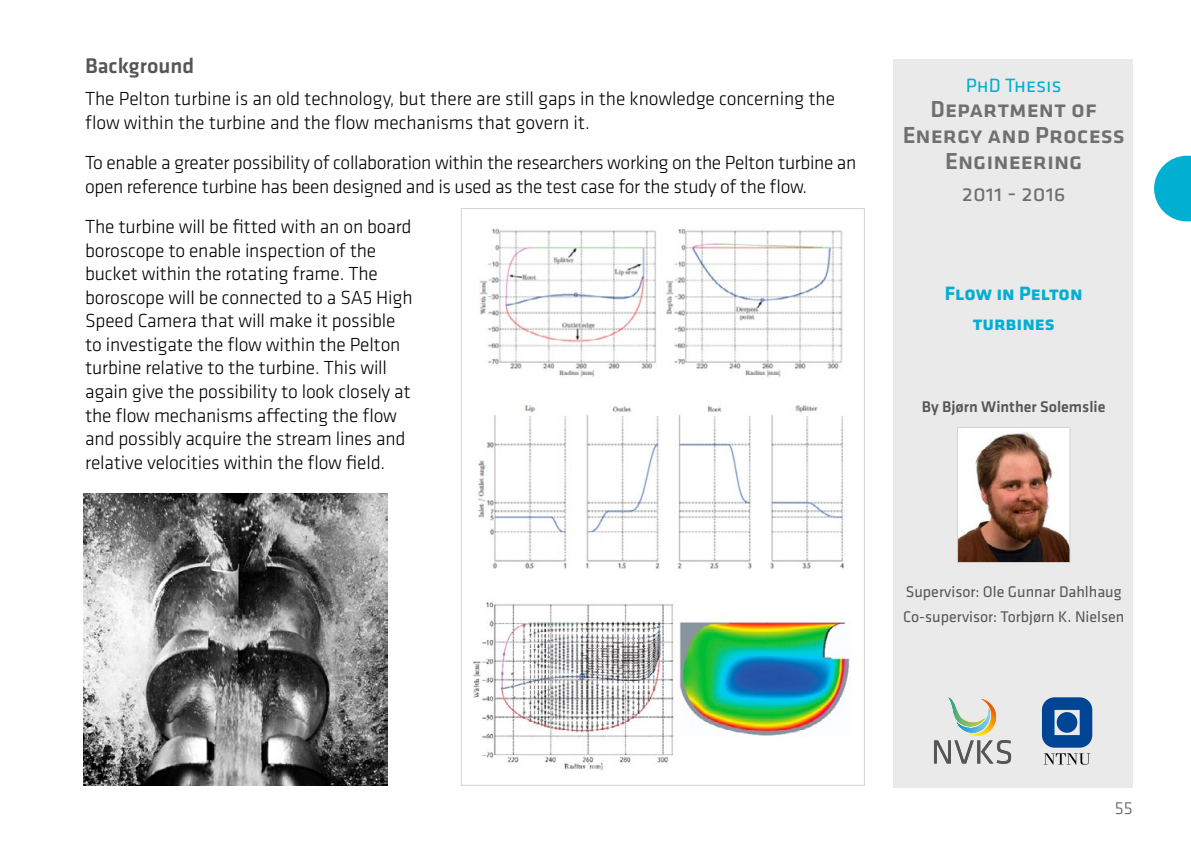
<style>
.page{position:relative;width:1191px;height:842px;background:#fff}
.page>*{position:absolute;margin:0;border:0;box-sizing:border-box;transform-origin:0 0}
.avdeling_2016{font:500 24px/26px "Klavika";color:#6f6f6f;text-align:center}
.avdeling_2016-2{font:24px "Klavika";color:#6f6f6f}
.overskrift_2016_copy{font:500 22px "Klavika";color:#565655}
.tittel_201{font:700 20px "Klavika";color:#00afd1}
.overskrift_grad_2016{font:20px "Klavika";color:#00afd1}
.brødtekst_2016{font:300 19.6px/23.6px "Klavika";letter-spacing:-.01em;color:#000}
.t1{font:300 18px "Klavika";color:#565655}
.brødtekst_i_fotofelt{font:16px "Klavika";color:#565655}
.navn_2016{font:500 16px "Klavika";color:#565655}
</style>
<div class="page">
<div style="left:893px;top:59px;width:239px;height:728px;background:#eaeaea"></div>
<img style="left:959px;top:429px;width:109px;height:132px">
<div style="left:957px;top:427px;width:113px;height:136px;border:1px solid #d1d2d2"></div>
<svg style="left:1154px;top:156px;width:37px;height:65px"></svg>
<svg style="left:934px;top:697px;width:77px;height:67px"></svg>
<svg style="left:1042px;top:697px;width:50px;height:68px"></svg>
<img style="left:84px;top:494px;width:303px;height:291px">
<img style="left:480px;top:229px;width:363px;height:148px">
<img style="left:478px;top:405px;width:367px;height:164px">
<img style="left:474px;top:602px;width:376px;height:168px">
<p class="overskrift_2016_copy" style="left:85px;top:51px;width:111px">Background</p>
<p class="brødtekst_2016" style="left:85px;top:87px;width:751px">The Pelton turbine is an old technology, but there are still gaps in the knowledge concerning the flow within the turbine and the flow mechanisms that govern it.</p>
<p class="brødtekst_2016" style="left:85px;top:151px;width:772px">To enable a greater possibility of collaboration within the researchers working on the Pelton turbine an open reference turbine has been designed and is used as the test case for the study of the flow.</p>
<p class="brødtekst_2016" style="left:85px;top:215px;width:329px">The turbine will be fitted with an on board boroscope to enable inspection of the bucket within the rotating frame. The boroscope will be connected to a SA5 High Speed Camera that will make it possible to investigate the flow within the Pelton turbine relative to the turbine. This will again give the possibility to look closely at the flow mechanisms affecting the flow and possibly acquire the stream lines and relative velocities within the flow field.</p>
<p class="overskrift_grad_2016" style="left:965px;top:72px;width:97px">PhD Thesis</p>
<p class="avdeling_2016" style="left:902px;top:96px;width:224px">Department of<br>Energy and Process<br>Engineering</p>
<p class="avdeling_2016-2" style="left:961px;top:177px;width:105px">2011 - 2016</p>
<p class="tittel_201" style="left:945px;top:279px;width:139px">Flow in Pelton</p>
<p class="tittel_201" style="left:972px;top:308px;width:84px">turbines</p>
<p class="navn_2016" style="left:922px;top:395px;width:185px">By Bjørn Winther Solemslie</p>
<p class="brødtekst_i_fotofelt" style="left:905px;top:581px;width:217px">Supervisor: Ole Gunnar Dahlhaug</p>
<p class="brødtekst_i_fotofelt" style="left:903px;top:606px;width:223px">Co-supervisor: Torbjørn K. Nielsen</p>
<p class="t1" style="left:1114px;top:797px;width:19px">55</p>
</div>
